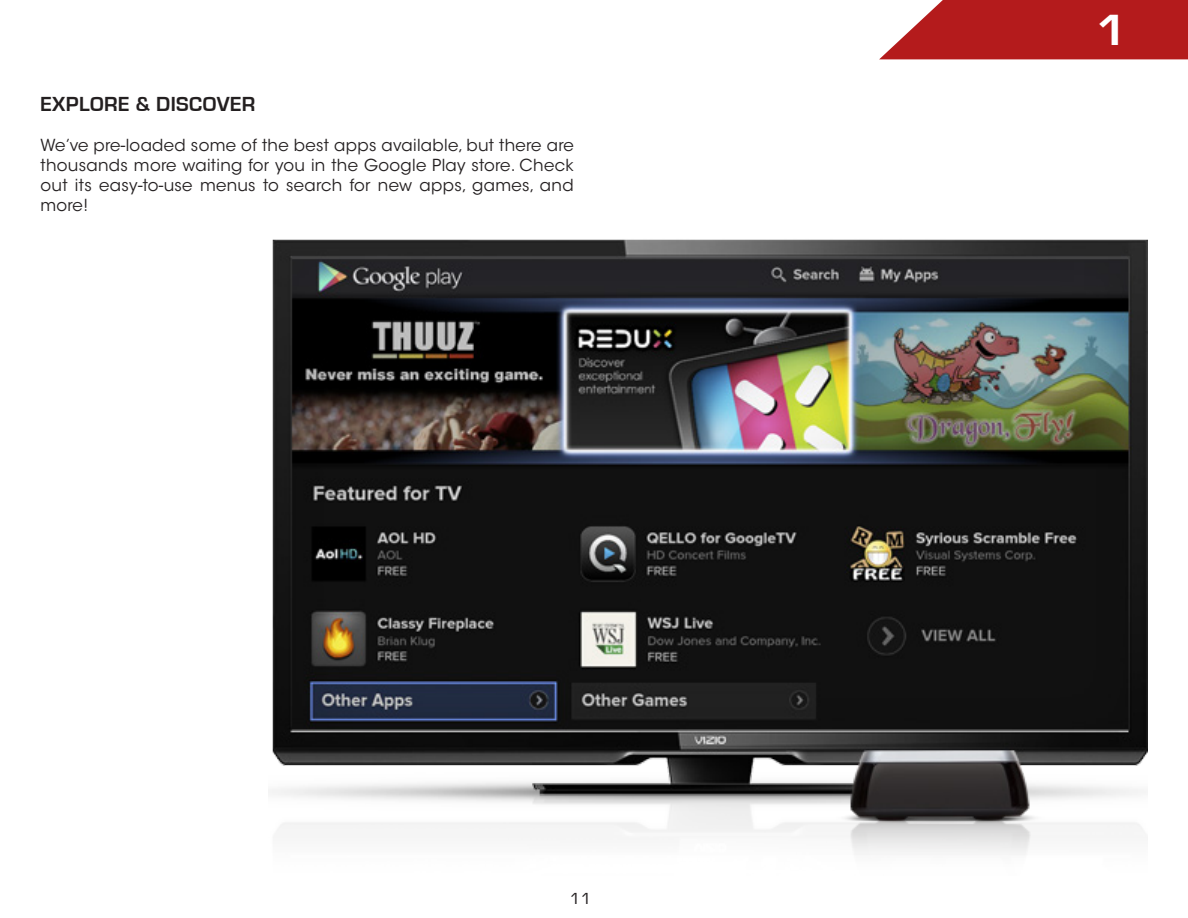
<style>
.page{position:relative;width:1188px;height:918px;background:#fff}
.page>*{position:absolute;margin:0;border:0;box-sizing:border-box;transform-origin:0 0}
.t1{font:700 45px "Eurostile";color:#fff;scale:1.1 1}
.Heading_2{font:700 21px "Eurostile";letter-spacing:.02em;color:#231f20}
.t2{font:16.5px/19.8px "ITC Avant Garde Std";letter-spacing:.02em;color:#231f20;text-align:justify}
.t3{font:16.5px "Eurostile";color:#231f20;scale:1.1 1}
</style>
<div class="page">
<svg style="left:879px;top:0;width:309px;height:59px;background:#bb3233"></svg>
<img style="left:268px;top:239px;width:880px;height:616px">
<p class="Heading_2" style="left:40px;top:93px;width:216px">EXPLORE &amp; DISCOVER</p>
<p class="t2" style="left:40px;top:136px;width:535px">We’ve pre-loaded some of the best apps available, but there are thousands more waiting for you in the Google Play store. Check out its easy-to-use menus to search for new apps, games, and more!</p>
<p class="t3" style="left:569px;top:890px;width:22px">11</p>
<h1 class="t1" style="left:1096px;top:5px;width:30px">1</h1>
</div>
